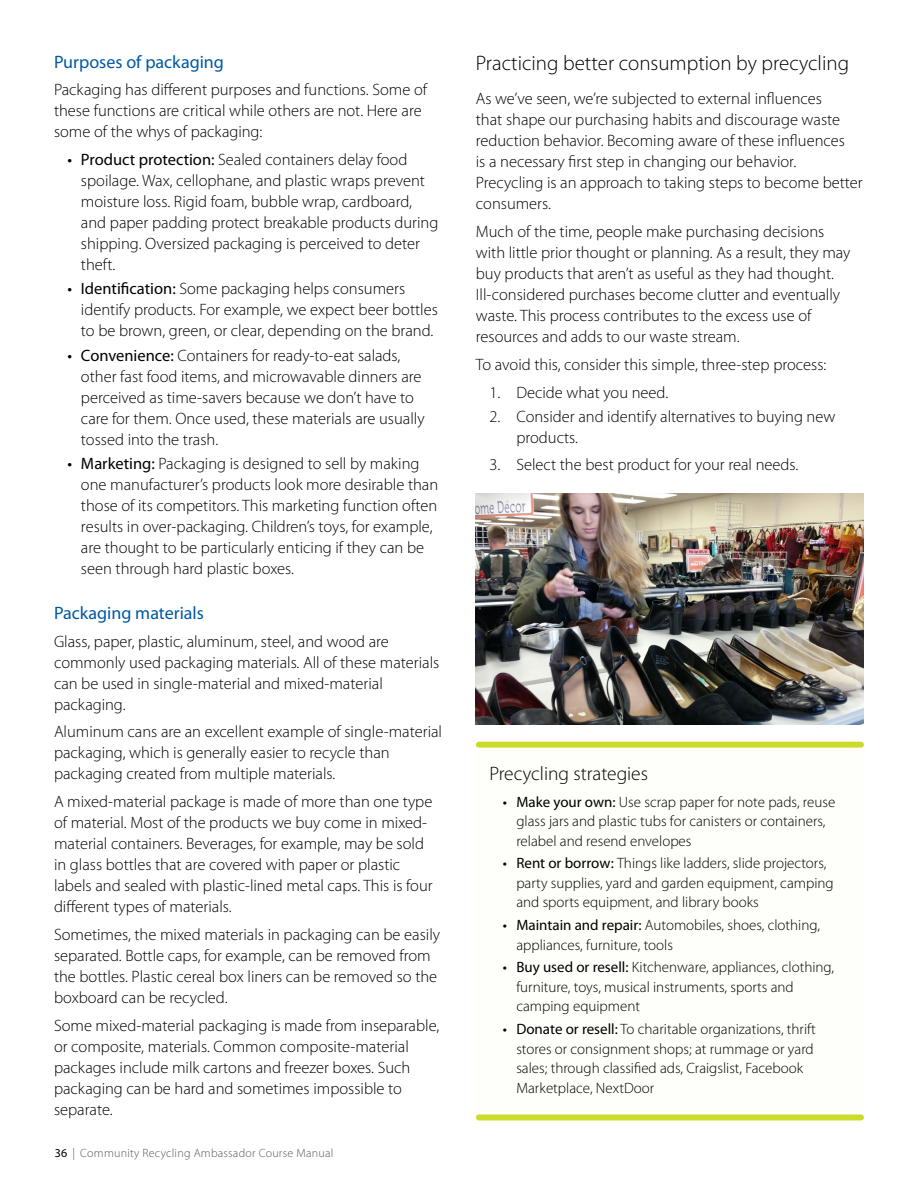
<style>
.page{position:relative;width:918px;height:1188px;background:#fff}
.page>*{position:absolute;margin:0;border:0;box-sizing:border-box;transform-origin:0 0}
.t1{font:300 21px "Myriad Pro";color:#000}
.t2{font:300 19.5px "Myriad Pro";color:#000}
.t3{font:18px "Myriad Pro";color:#0058a4}
.t4{font:300 16.5px/21px "Myriad Pro";color:#000}
.t5{font:300 15px/19.5px "Myriad Pro";color:#000}
.t6{font:300 12px "Myriad Pro";letter-spacing:.02em;color:#58595b}
.s1{font-weight:400}
.s2{font-weight:400;color:#000}
</style>
<div class="page">
<div style="left:476px;top:742px;width:388px;height:376px;background:#fefefb"></div>
<div style="left:479px;top:742px;width:382px;height:6px;background:#cbdb2a"></div>
<div style="left:479px;top:1114px;width:382px;height:6px;background:#cbdb2a"></div>
<img style="left:476px;top:494px;width:388px;height:230px">
<p class="t3" style="left:54px;top:52px;width:171px">Purposes of packaging</p>
<p class="t4" style="left:54px;top:80px;width:375px">Packaging has different purposes and functions. Some of these functions are critical while others are not. Here are some of the whys of packaging:</p>
<p class="t4" style="left:81px;top:149px;width:359px;text-indent:-13px"><span class="s1">• Product protection:</span> Sealed containers delay food spoilage. Wax, cellophane, and plastic wraps prevent moisture loss. Rigid foam, bubble wrap, cardboard, and paper padding protect breakable products during shipping. Oversized packaging is perceived to deter theft.</p>
<p class="t4" style="left:81px;top:279px;width:358px;text-indent:-13px"><span class="s1">• Identification:</span> Some packaging helps consumers identify products. For example, we expect beer bottles to be brown, green, or clear, depending on the brand.</p>
<p class="t4" style="left:81px;top:345px;width:345px;text-indent:-13px"><span class="s1">• Convenience:</span> Containers for ready-to-eat salads, other fast food items, and microwavable dinners are perceived as time-savers because we don’t have to care for them. Once used, these materials are usually tossed into the trash.</p>
<p class="t4" style="left:81px;top:453px;width:359px;text-indent:-13px"><span class="s1">• Marketing:</span> Packaging is designed to sell by making one manufacturer’s products look more desirable than those of its competitors. This marketing function often results in over-packaging. Children’s toys, for example, are thought to be particularly enticing if they can be seen through hard plastic boxes.</p>
<p class="t3" style="left:54px;top:603px;width:152px">Packaging materials</p>
<p class="t4" style="left:54px;top:631px;width:387px">Glass, paper, plastic, aluminum, steel, and wood are commonly used packaging materials. All of these materials can be used in single-material and mixed-material packaging.</p>
<p class="t4" style="left:54px;top:722px;width:390px">Aluminum cans are an excellent example of single-material packaging, which is generally easier to recycle than packaging created from multiple materials.</p>
<p class="t4" style="left:54px;top:791px;width:380px">A mixed-material package is made of more than one type of material. Most of the products we buy come in mixed&shy;material containers. Beverages, for example, may be sold in glass bottles that are covered with paper or plastic labels and sealed with plastic-lined metal caps. This is four different types of materials.</p>
<p class="t4" style="left:54px;top:924px;width:388px">Sometimes, the mixed materials in packaging can be easily separated. Bottle caps, for example, can be removed from the bottles. Plastic cereal box liners can be removed so the boxboard can be recycled.</p>
<p class="t4" style="left:54px;top:1015px;width:387px">Some mixed-material packaging is made from inseparable, or composite, materials. Common composite-material packages include milk cartons and freezer boxes. Such packaging can be hard and sometimes impossible to separate.</p>
<p class="t6" style="left:55px;top:1146px;width:280px"><span class="s2">36</span> | Community Recycling Ambassador Course Manual</p>
<p class="t1" style="left:476px;top:51px;width:375px">Practicing better consumption by precycling</p>
<p class="t4" style="left:476px;top:89px;width:388px">As we’ve seen, we’re subjected to external influences<br>that shape our purchasing habits and discourage waste reduction behavior. Becoming aware of these influences<br>is a necessary first step in changing our behavior.<br>Precycling is an approach to taking steps to become better consumers.</p>
<p class="t4" style="left:476px;top:221px;width:376px">Much of the time, people make purchasing decisions with little prior thought or planning. As a result, they may buy products that aren’t as useful as they had thought.<br>Ill-considered purchases become clutter and eventually waste. This process contributes to the excess use of resources and adds to our waste stream.</p>
<p class="t4" style="left:476px;top:354px;width:352px">To avoid this, consider this simple, three-step process:</p>
<p class="t4" style="left:489px;top:382px;width:180px">1. Decide what you need.</p>
<p class="t4" style="left:516px;top:406px;width:321px;text-indent:-27px">2. Consider and identify alternatives to buying new products.</p>
<p class="t4" style="left:489px;top:454px;width:311px">3. Select the best product for your real needs.</p>
<p class="t2" style="left:489px;top:763px;width:160px">Precycling strategies</p>
<p class="t5" style="left:516px;top:792px;width:320px;text-indent:-14px"><span class="s1">• Make your own:</span> Use scrap paper for note pads, reuse glass jars and plastic tubs for canisters or containers, relabel and resend envelopes</p>
<p class="t5" style="left:516px;top:854px;width:319px;text-indent:-14px"><span class="s1">• Rent or borrow:</span> Things like ladders, slide projectors, party supplies, yard and garden equipment, camping and sports equipment, and library books</p>
<p class="t5" style="left:516px;top:916px;width:305px;text-indent:-14px"><span class="s1">• Maintain and repair:</span> Automobiles, shoes, clothing, appliances, furniture, tools</p>
<p class="t5" style="left:516px;top:958px;width:319px;text-indent:-14px"><span class="s1">• Buy used or resell:</span> Kitchenware, appliances, clothing, furniture, toys, musical instruments, sports and camping equipment</p>
<p class="t5" style="left:516px;top:1020px;width:301px;text-indent:-14px"><span class="s1">• Donate or resell:</span> To charitable organizations, thrift stores or consignment shops; at rummage or yard sales; through classified ads, Craigslist, Facebook Marketplace, NextDoor</p>
</div>
